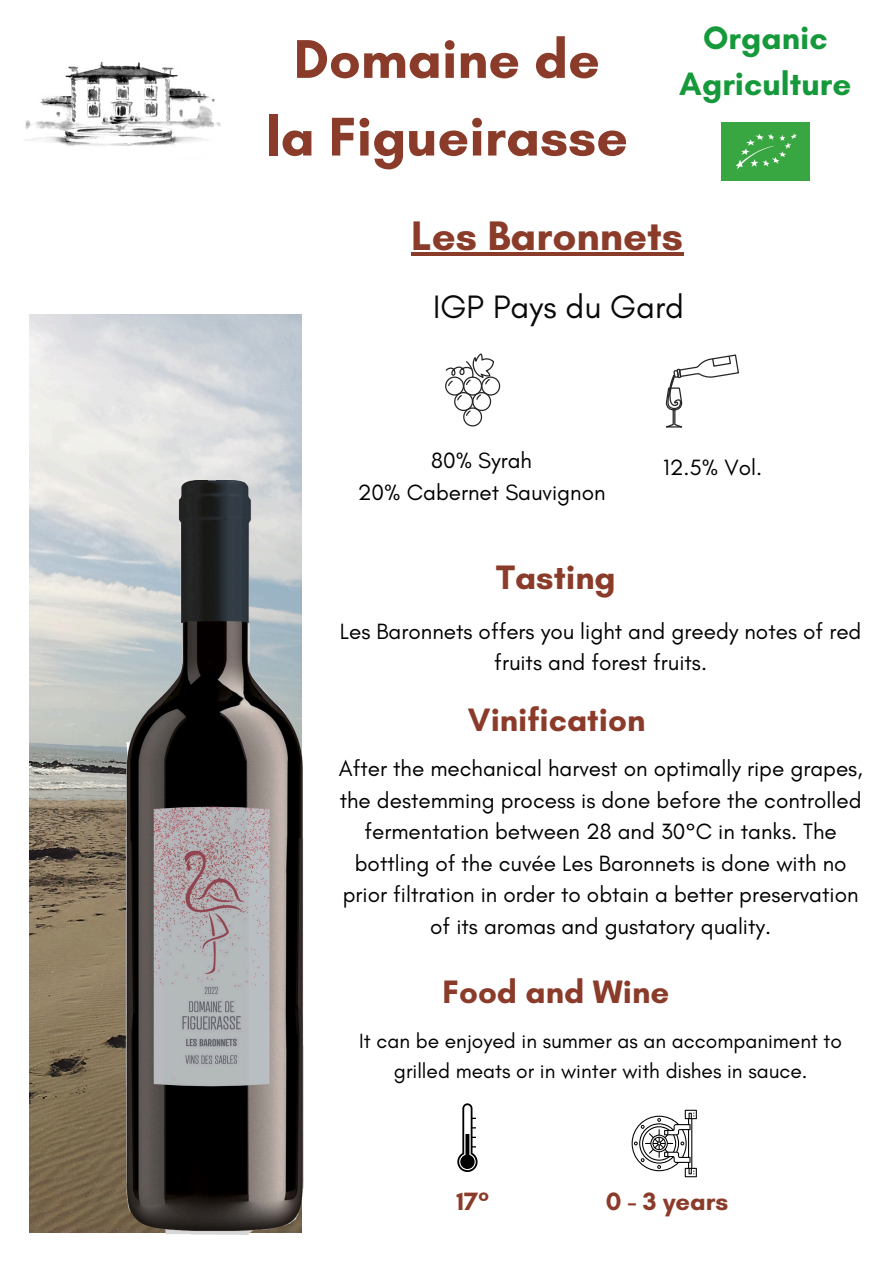
<style>
.page{position:relative;width:894px;height:1264px;background:#fff}
.page>*{position:absolute;margin:0;border:0;box-sizing:border-box;transform-origin:0 0}
.t1{font:700 55.5px/77.7px "Glacial Indifference";color:#8b3b29;text-align:center}
.t2{font:700 42px "Glacial Indifference";color:#8b3b29}
.t3{font:700 34.5px "Glacial Indifference";color:#8b3b29}
.t4{font:700 33px "Glacial Indifference";color:#8b3b29}
.t5{font:700 33px/46.2px "Glacial Indifference";color:#15993a;text-align:center}
.t6{font:33px "Glacial Indifference";color:#080909}
.t7{font:700 25.5px "Glacial Indifference";color:#8b3b29}
.t8{font:22.5px/31.5px "Glacial Indifference";color:#000;text-align:center}
.t9{font:21px/29.2px "Glacial Indifference";color:#000;text-align:center}
</style>
<div class="page">
<img style="left:24px;top:62px;width:197px;height:84px">
<svg style="left:445px;top:353px;width:55px;height:73px"></svg>
<svg style="left:665px;top:354px;width:73px;height:73px"></svg>
<svg style="left:631px;top:1109px;width:65px;height:68px"></svg>
<svg style="left:457px;top:1103px;width:20px;height:68px"></svg>
<hr style="left:411px;top:253px;width:272px;height:3px;background:#8b3b29">
<img style="left:29px;top:315px;width:273px;height:917px">
<img style="left:125px;top:480px;width:178px;height:754px">
<img style="left:721px;top:122px;width:88px;height:59px">
<h3 class="t1" style="left:265px;top:20px;width:364px">Domaine de la Figueirasse</h3>
<h3 class="t5" style="left:679px;top:14px;width:173px">Organic<br>Agriculture</h3>
<p class="t2" style="left:411px;top:210px;width:273px">Les Baronnets</p>
<h2 class="t6" style="left:433px;top:287px;width:252px">IGP Pays du Gard</h2>
<p class="t8" style="left:431px;top:445px;width:102px">80% Syrah</p>
<p class="t8" style="left:357px;top:476px;width:249px">20% Cabernet Sauvignon</p>
<h1 class="t3" style="left:496px;top:556px;width:121px">Tasting</h1>
<p class="t8" style="left:663px;top:451px;width:100px">12.5% Vol.</p>
<p class="t8" style="left:340px;top:615px;width:523px">Les Baronnets offers you light and greedy notes of red fruits and forest fruits.</p>
<p class="t4" style="left:468px;top:699px;width:179px">Vinification</p>
<p class="t8" style="left:339px;top:752px;width:525px">After the mechanical harvest on optimally ripe grapes, the destemming process is done before the controlled fermentation between 28 and 30°C in tanks. The bottling of the cuvée Les Baronnets is done with no prior filtration in order to obtain a better preservation of its aromas and gustatory quality.</p>
<p class="t4" style="left:442px;top:971px;width:228px">Food and Wine</p>
<h3 class="t9" style="left:359px;top:1026px;width:484px">It can be enjoyed in summer as an accompaniment to grilled meats or in winter with dishes in sauce.</h3>
<h4 class="t7" style="left:456px;top:1185px;width:34px">17°</h4>
<p class="t7" style="left:605px;top:1185px;width:124px">0 - 3 years</p>
</div>
